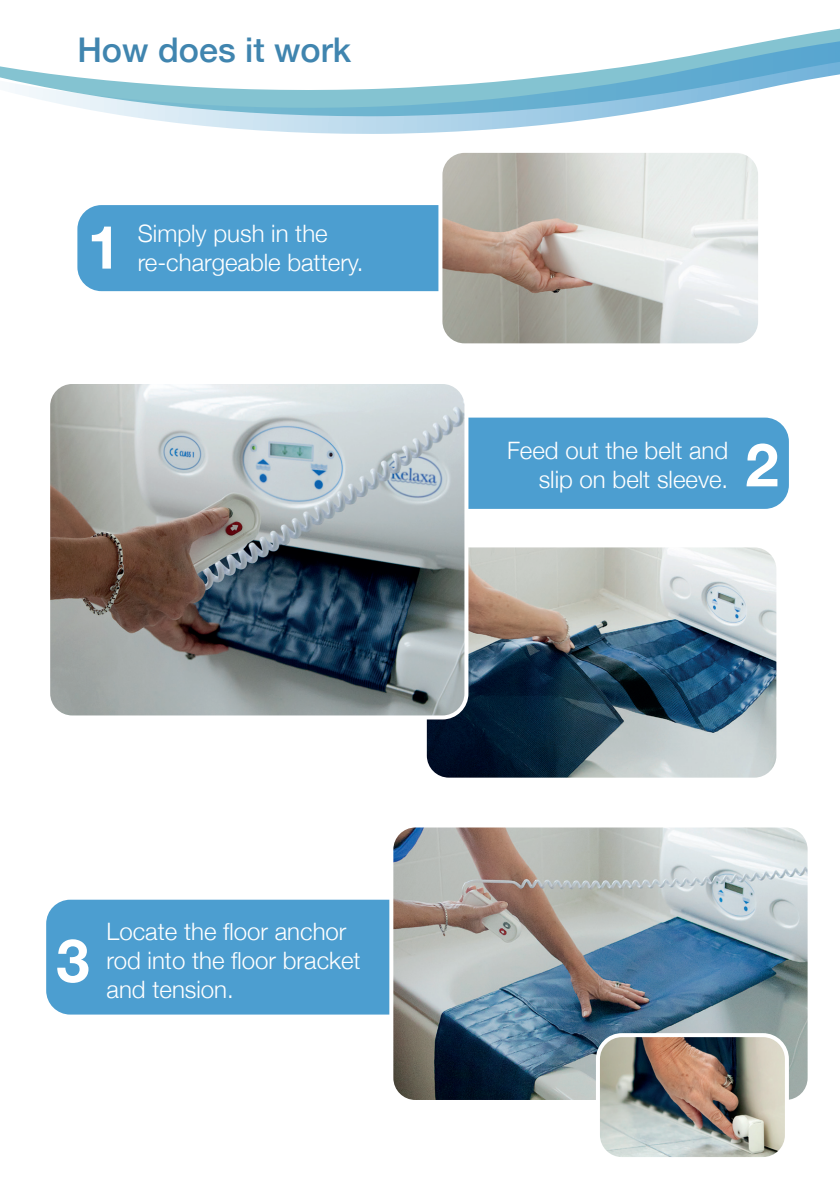
<style>
.page{position:relative;width:840px;height:1191px;background:#fff}
.page>*{position:absolute;margin:0;border:0;box-sizing:border-box;transform-origin:0 0}
.t1{font:700 60px "Helvetica Neue";color:#fff}
.t2{font:500 34px "Helvetica Neue";color:#4085af}
.t3{font:300 24px/28.8px "Helvetica Neue";color:#fff}
</style>
<div class="page">
<div style="left:414px;top:417px;width:374px;height:92px;background:#4c9ed0;border-radius:24px"></div>
<img style="left:427px;top:548px;width:348px;height:228px">
<div style="left:422px;top:543px;width:358px;height:238px;border:4px solid #fff;border-radius:24px"></div>
<div style="left:46px;top:899px;width:374px;height:115px;background:#4c9ed0;border-radius:24px"></div>
<img style="left:394px;top:828px;width:412px;height:271px">
<div style="left:389px;top:823px;width:422px;height:281px;border:4px solid #fff;border-radius:24px"></div>
<img style="left:51px;top:385px;width:415px;height:332px">
<div style="left:46px;top:380px;width:422px;height:339px;border:4px solid #fff;border-radius:24px"></div>
<img style="left:597px;top:1035px;width:189px;height:121px">
<div style="left:595px;top:1033px;width:193px;height:128px;border:4px solid #fff;border-radius:24px"></div>
<svg style="left:0;top:28px;width:839px;height:106px"></svg>
<div style="left:77px;top:205px;width:446px;height:86px;background:#4c9ed0;border-radius:24px"></div>
<img style="left:443px;top:154px;width:313px;height:188px">
<div style="left:438px;top:149px;width:323px;height:198px;border:4px solid #fff;border-radius:24px"></div>
<h2 class="t2" style="left:77px;top:22px;width:275px">How does it work</h2>
<h1 class="t1" style="left:87px;top:200px;width:35px">1</h1>
<p class="t3" style="left:138px;top:218px;width:227px">Simply push in the re-chargeable battery.</p>
<p class="t3" style="left:507px;top:434px;width:222px;text-align:right">Feed out the belt and slip on belt sleeve.</p>
<h1 class="t1" style="left:744px;top:418px;width:35px">2</h1>
<h1 class="t1" style="left:56px;top:913px;width:35px">3</h1>
<p class="t3" style="left:106px;top:915px;width:255px">Locate the floor anchor rod into the floor bracket and tension.</p>
</div>
